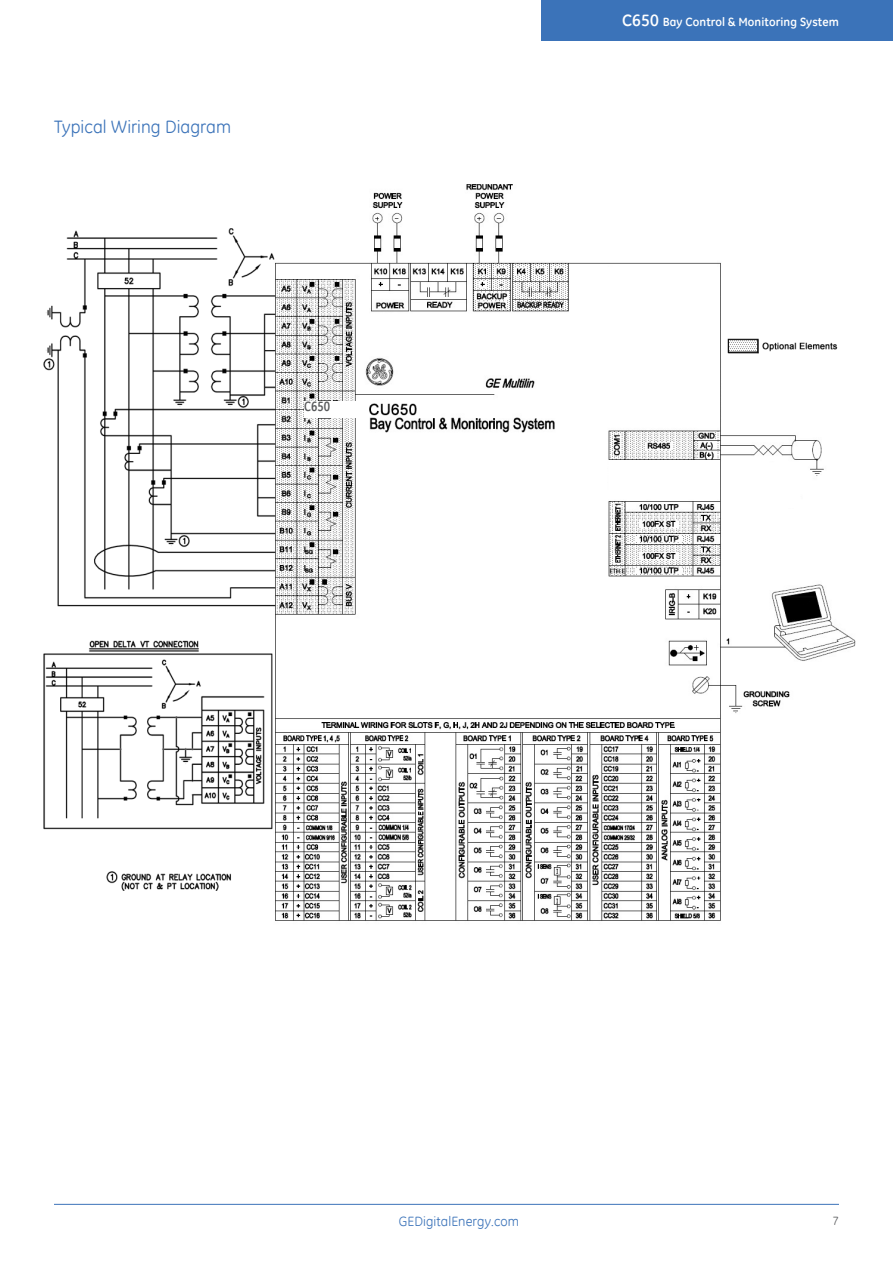
<style>
.page{position:relative;width:893px;height:1263px;background:#fff}
.page>*{position:absolute;margin:0;border:0;box-sizing:border-box;transform-origin:0 0}
.t1{font:18px "GE Inspira";color:#3b73b9}
.t2{font:13.5px "GE Inspira";letter-spacing:.005em;color:#3b73b9}
.t3{font:700 13.5px "GE Inspira Cond";color:#58595b}
.t4{font:700 12px "GE Inspira";letter-spacing:.005em;color:#fff}
.t5{font:12px "GE Inspira";color:#58595b}
.s1{font-size:16.5px}
</style>
<div class="page">
<div style="left:541px;top:0;width:352px;height:40px;background:#3b73b9"></div>
<hr style="left:54px;top:1204px;width:785px;height:1px;background:#3b73b9">
<img style="left:43px;top:184px;width:813px;height:737px">
<div style="left:304px;top:401px;width:53px;height:16px;background:#fff"></div>
<h1 class="t1" style="left:54px;top:115px;width:179px">Typical Wiring Diagram</h1>
<p class="t3" style="left:304px;top:398px;width:27px">C650</p>
<p class="t4" style="left:622px;top:15px;width:218px"><span class="s1">C650</span> Bay Control &amp; Monitoring System</p>
<p class="t2" style="left:399px;top:1212px;width:122px">GEDigitalEnergy.com</p>
<p class="t5" style="left:832px;top:1213px;width:8px">7</p>
</div>
